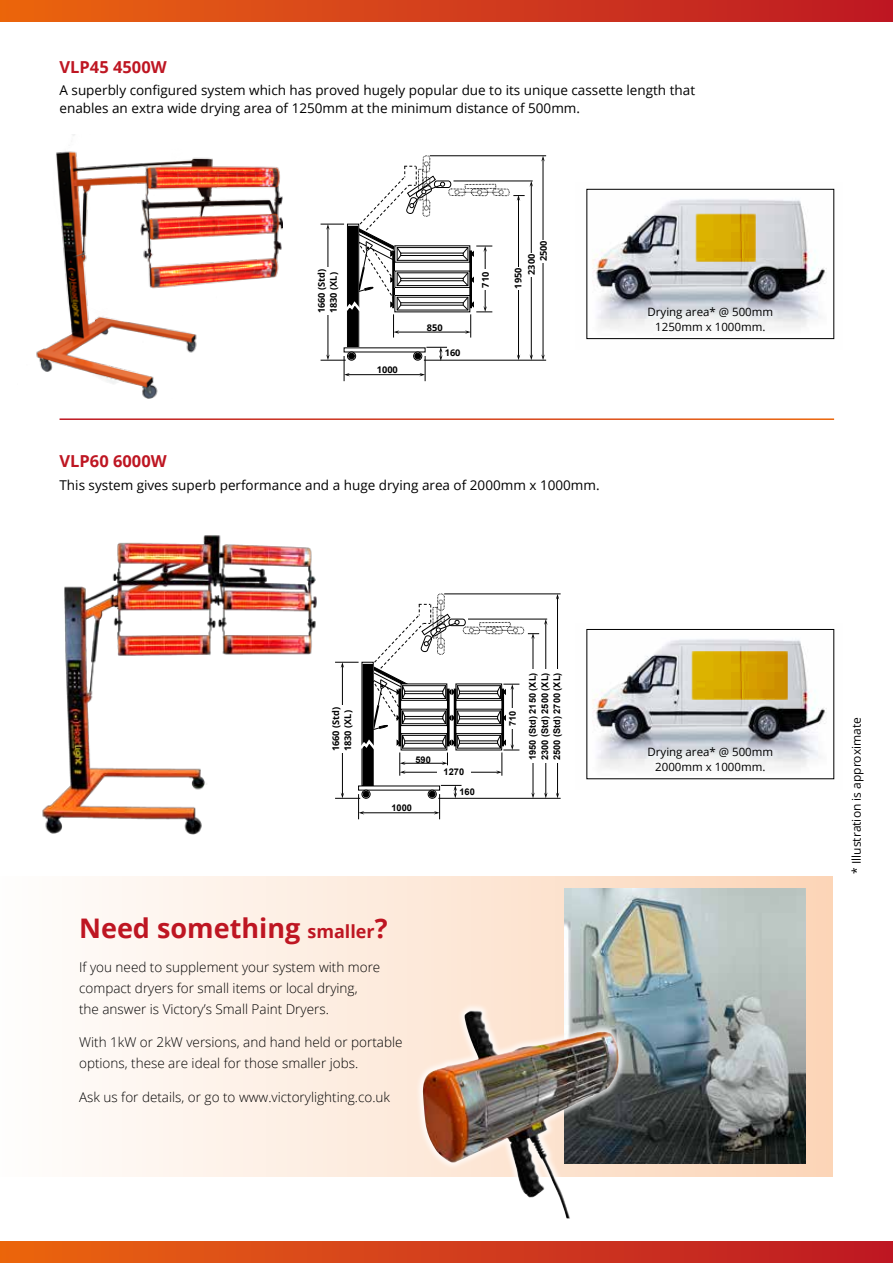
<style>
.page{position:relative;width:893px;height:1263px;background:#fff}
.page>*{position:absolute;margin:0;border:0;box-sizing:border-box;transform-origin:0 0}
.t1{font:700 27px "Open Sans";color:#be1622}
.t2{font:700 16.5px "Open Sans";color:#be1622}
.t3{font:300 13.5px/21px "Open Sans";color:#000}
.t4{font:13.5px/18px "Open Sans";color:#000}
.t5{font:12px "Open Sans";color:#000}
.t6{font:11.55px/15.3px "Open Sans";color:#000;text-align:center}
.t7{font:700 9.3px/19.8px "Arial";color:#000;text-align:center}
.t8{font:700 9.3px/12px "Open Sans";color:#000}
.s1{font-size:18px}
</style>
<div class="page">
<div style="left:0;top:876px;width:832px;height:300px;background:linear-gradient(to right,#fffefc,#f7d4b8)"></div>
<div style="left:0;top:1242px;width:893px;height:21px;background:linear-gradient(to right,#ea6511,#bd1925)"></div>
<img style="left:36px;top:135px;width:246px;height:263px">
<img style="left:42px;top:535px;width:275px;height:300px">
<hr style="left:533px;top:637px;width:1px;height:158px;background:#000">
<hr style="left:545px;top:622px;width:1px;height:173px;background:#000">
<hr style="left:557px;top:597px;width:1px;height:198px;background:#000">
<div style="left:525px;top:669px;width:38px;height:93px;background:#fff"></div>
<div style="left:485px;top:627px;width:18px;height:7px;border:1px dashed #000;border-radius:3px"></div>
<div style="left:507px;top:627px;width:17px;height:7px;border:1px dashed #000;border-radius:3px"></div>
<div style="left:463px;top:627px;width:17px;height:7px;border:1px dashed #000;border-radius:3px"></div>
<svg style="left:469px;top:628px;width:49px;height:5px"></svg>
<div style="left:437px;top:593px;width:8px;height:18px;border:1px dashed #000;border-radius:3px"></div>
<svg style="left:460px;top:690px;width:37px;height:5px"></svg>
<div style="left:457px;top:685px;width:44px;height:14px;border:1px solid #000"></div>
<div style="left:459px;top:691px;width:39px;height:3px;border:1px solid #000"></div>
<div style="left:502px;top:689px;width:2px;height:57px;border:1px solid #000"></div>
<div style="left:362px;top:662px;width:11px;height:124px;border:1px solid #000"></div>
<div style="left:363px;top:664px;width:9px;height:121px;background:#000"></div>
<div style="left:363px;top:664px;width:9px;height:122px;border:1px solid #000"></div>
<div style="left:449px;top:619px;width:17px;height:7px;border:1px solid #000;border-radius:3px"></div>
<hr style="left:362px;top:812px;width:74px;height:1px;background:#000">
<hr style="left:512px;top:688px;width:1px;height:58px;background:#000">
<svg style="left:497px;top:684px;width:22px;height:15px"></svg>
<svg style="left:531px;top:792px;width:4px;height:6px"></svg>
<hr style="left:438px;top:798px;width:123px;height:1px;background:#000">
<hr style="left:468px;top:619px;width:79px;height:1px;background:#000">
<hr style="left:444px;top:594px;width:117px;height:1px;background:#000">
<svg style="left:528px;top:633px;width:11px;height:6px"></svg>
<svg style="left:544px;top:792px;width:3px;height:6px"></svg>
<svg style="left:544px;top:619px;width:3px;height:6px"></svg>
<svg style="left:556px;top:792px;width:3px;height:6px"></svg>
<svg style="left:556px;top:594px;width:3px;height:6px"></svg>
<svg style="left:460px;top:715px;width:37px;height:5px"></svg>
<div style="left:456px;top:709px;width:46px;height:17px;border:1px solid #000"></div>
<div style="left:457px;top:711px;width:44px;height:13px;border:1px solid #000"></div>
<div style="left:459px;top:716px;width:39px;height:3px;border:1px solid #000"></div>
<svg style="left:497px;top:710px;width:9px;height:14px"></svg>
<svg style="left:460px;top:740px;width:36px;height:4px"></svg>
<div style="left:456px;top:733px;width:46px;height:17px;border:1px solid #000"></div>
<div style="left:457px;top:735px;width:44px;height:13px;border:1px solid #000"></div>
<hr style="left:403px;top:772px;width:95px;height:1px;background:#000">
<svg style="left:496px;top:735px;width:23px;height:41px"></svg>
<div style="left:428px;top:790px;width:8px;height:8px;border:1px solid #000;border-radius:50%"></div>
<svg style="left:429px;top:785px;width:32px;height:34px"></svg>
<div style="left:362px;top:790px;width:8px;height:8px;border:1px solid #000;border-radius:50%"></div>
<div style="left:437px;top:767px;width:34px;height:9px;background:#fff"></div>
<hr style="left:342px;top:666px;width:1px;height:129px;background:#000">
<svg style="left:335px;top:791px;width:34px;height:28px"></svg>
<div style="left:507px;top:708px;width:11px;height:20px;background:#fff"></div>
<svg style="left:335px;top:600px;width:125px;height:176px"></svg>
<div style="left:471px;top:188px;width:17px;height:8px;border:1px dashed #000;border-radius:3px"></div>
<div style="left:492px;top:188px;width:18px;height:8px;border:1px dashed #000;border-radius:3px"></div>
<div style="left:448px;top:188px;width:17px;height:8px;border:1px dashed #000;border-radius:3px"></div>
<svg style="left:455px;top:190px;width:48px;height:5px"></svg>
<div style="left:423px;top:155px;width:7px;height:18px;border:1px dashed #000;border-radius:3px"></div>
<div style="left:397px;top:247px;width:71px;height:14px;border:1px solid #000"></div>
<div style="left:400px;top:253px;width:63px;height:3px;border:1px solid #000"></div>
<div style="left:347px;top:224px;width:12px;height:124px;border:1px solid #000"></div>
<div style="left:349px;top:226px;width:9px;height:121px;background:#000"></div>
<div style="left:348px;top:226px;width:10px;height:121px;border:1px solid #000"></div>
<div style="left:434px;top:181px;width:17px;height:7px;border:1px solid #000;border-radius:3px"></div>
<hr style="left:348px;top:374px;width:74px;height:1px;background:#000">
<hr style="left:397px;top:332px;width:70px;height:1px;background:#000">
<hr style="left:518px;top:199px;width:1px;height:158px;background:#000">
<svg style="left:517px;top:354px;width:3px;height:6px"></svg>
<hr style="left:424px;top:360px;width:122px;height:1px;background:#000">
<hr style="left:453px;top:181px;width:80px;height:1px;background:#000">
<hr style="left:430px;top:155px;width:116px;height:1px;background:#000">
<svg style="left:513px;top:195px;width:12px;height:6px"></svg>
<hr style="left:531px;top:184px;width:1px;height:173px;background:#000">
<svg style="left:530px;top:354px;width:3px;height:6px"></svg>
<svg style="left:530px;top:181px;width:3px;height:6px"></svg>
<hr style="left:543px;top:159px;width:1px;height:198px;background:#000">
<svg style="left:541px;top:354px;width:4px;height:6px"></svg>
<svg style="left:541px;top:156px;width:4px;height:6px"></svg>
<div style="left:470px;top:251px;width:2px;height:57px;border:1px solid #000"></div>
<svg style="left:445px;top:277px;width:18px;height:5px"></svg>
<div style="left:395px;top:271px;width:75px;height:17px;border:1px solid #000"></div>
<div style="left:397px;top:273px;width:71px;height:13px;border:1px solid #000"></div>
<div style="left:400px;top:278px;width:63px;height:3px;border:1px solid #000"></div>
<svg style="left:463px;top:272px;width:11px;height:14px"></svg>
<svg style="left:445px;top:305px;width:18px;height:1px"></svg>
<div style="left:395px;top:295px;width:75px;height:17px;border:1px solid #000"></div>
<div style="left:413px;top:352px;width:9px;height:8px;border:1px solid #000;border-radius:50%"></div>
<svg style="left:415px;top:347px;width:32px;height:34px"></svg>
<div style="left:347px;top:352px;width:9px;height:8px;border:1px solid #000;border-radius:50%"></div>
<div style="left:348px;top:353px;width:7px;height:6px;border:1px solid #000;border-radius:50%"></div>
<hr style="left:328px;top:228px;width:1px;height:129px;background:#000">
<svg style="left:321px;top:353px;width:33px;height:28px"></svg>
<hr style="left:485px;top:249px;width:1px;height:59px;background:#000">
<svg style="left:463px;top:297px;width:29px;height:41px"></svg>
<svg style="left:463px;top:246px;width:29px;height:15px"></svg>
<div style="left:480px;top:270px;width:10px;height:20px;background:#fff"></div>
<div style="left:513px;top:267px;width:10px;height:22px;background:#fff"></div>
<div style="left:526px;top:253px;width:10px;height:23px;background:#fff"></div>
<div style="left:538px;top:240px;width:10px;height:22px;background:#fff"></div>
<svg style="left:321px;top:162px;width:124px;height:176px"></svg>
<div style="left:0;top:0;width:893px;height:21px;background:linear-gradient(to right,#ea6511,#bd1925)"></div>
<img style="left:565px;top:889px;width:240px;height:274px">
<div style="left:415px;top:1003px;width:212px;height:223px;background:#fff;opacity:.74"></div>
<img style="left:423px;top:1010px;width:197px;height:208px">
<img style="left:586px;top:629px;width:249px;height:151px">
<div style="left:691px;top:651px;width:97px;height:49px;background:linear-gradient(to right,#deb700,#cd8f00)"></div>
<div style="left:586px;top:629px;width:248px;height:150px;border:1px solid #000"></div>
<img style="left:586px;top:188px;width:249px;height:152px">
<svg style="left:696px;top:214px;width:60px;height:48px;background:#d7aa05"></svg>
<div style="left:586px;top:189px;width:248px;height:150px;border:1px solid #000"></div>
<p class="t2" style="left:60px;top:55px;width:109px">VLP45 4500W</p>
<p class="t4" style="left:60px;top:81px;width:637px">A superbly configured system which has proved hugely popular due to its unique cassette length that enables an extra wide drying area of 1250mm at the minimum distance of 500mm.</p>
<p class="t8" style="left:315px;top:313px;width:46px;rotate:-90deg">1660 (Std)<br>1830 (XL)</p>
<p class="t8" style="left:321px;top:299px;width:22px;rotate:-90deg">1660</p>
<p class="t8" style="left:479px;top:288px;width:17px;rotate:-90deg">710</p>
<p class="t8" style="left:427px;top:322px;width:17px">850</p>
<p class="t8" style="left:377px;top:363px;width:22px">1000</p>
<p class="t8" style="left:445px;top:347px;width:17px">160</p>
<p class="t8" style="left:537px;top:261px;width:23px;rotate:-90deg">2500</p>
<p class="t8" style="left:511px;top:275px;width:23px;line-height:13.2px;text-indent:-14px;rotate:-90deg">1950<br>2300</p>
<p class="t2" style="left:60px;top:450px;width:109px">VLP60 6000W</p>
<p class="t4" style="left:60px;top:475px;width:542px">This system gives superb performance and a huge drying area of 2000mm x 1000mm.</p>
<p class="t6" style="left:647px;top:304px;width:127px">Drying area* @ 500mm<br>1250mm x 1000mm.</p>
<p class="t8" style="left:330px;top:751px;width:46px;rotate:-90deg">1660 (Std)<br>1830 (XL)</p>
<p class="t7" style="left:333px;top:737px;width:22px;rotate:-90deg">1660</p>
<p class="t7" style="left:415px;top:750px;width:17px">590</p>
<p class="t7" style="left:391px;top:798px;width:22px">1000</p>
<p class="t7" style="left:444px;top:762px;width:22px">1270</p>
<p class="t7" style="left:459px;top:782px;width:17px">160</p>
<p class="t7" style="left:503px;top:760px;width:89px;rotate:-90deg">710<br>1950 (Std) 2150 (XL)</p>
<p class="t7" style="left:539px;top:760px;width:89px;line-height:12px;text-align:left;rotate:-90deg">2300 (Std) 2500 (XL)<br>2500 (Std) 2700 (XL)</p>
<h1 class="t1" style="left:79px;top:909px;width:310px">Need something <span class="s1">smaller</span>?</h1>
<p class="t3" style="left:79px;top:956px;width:303px">If you need to supplement your system with more compact dryers for small items or local drying, the answer is Victory’s Small Paint Dryers.</p>
<p class="t3" style="left:79px;top:1032px;width:325px">With 1kW or 2kW versions, and hand held or portable options, these are ideal for those smaller jobs.</p>
<p class="t3" style="left:79px;top:1086px;width:312px">Ask us for details, or go to www.victorylighting.co.uk</p>
<p class="t6" style="left:647px;top:744px;width:127px">Drying area* @ 500mm<br>2000mm x 1000mm.</p>
<p class="t5" style="left:848px;top:874px;width:158px;rotate:-90deg">* Illustration is approximate</p>
</div>
